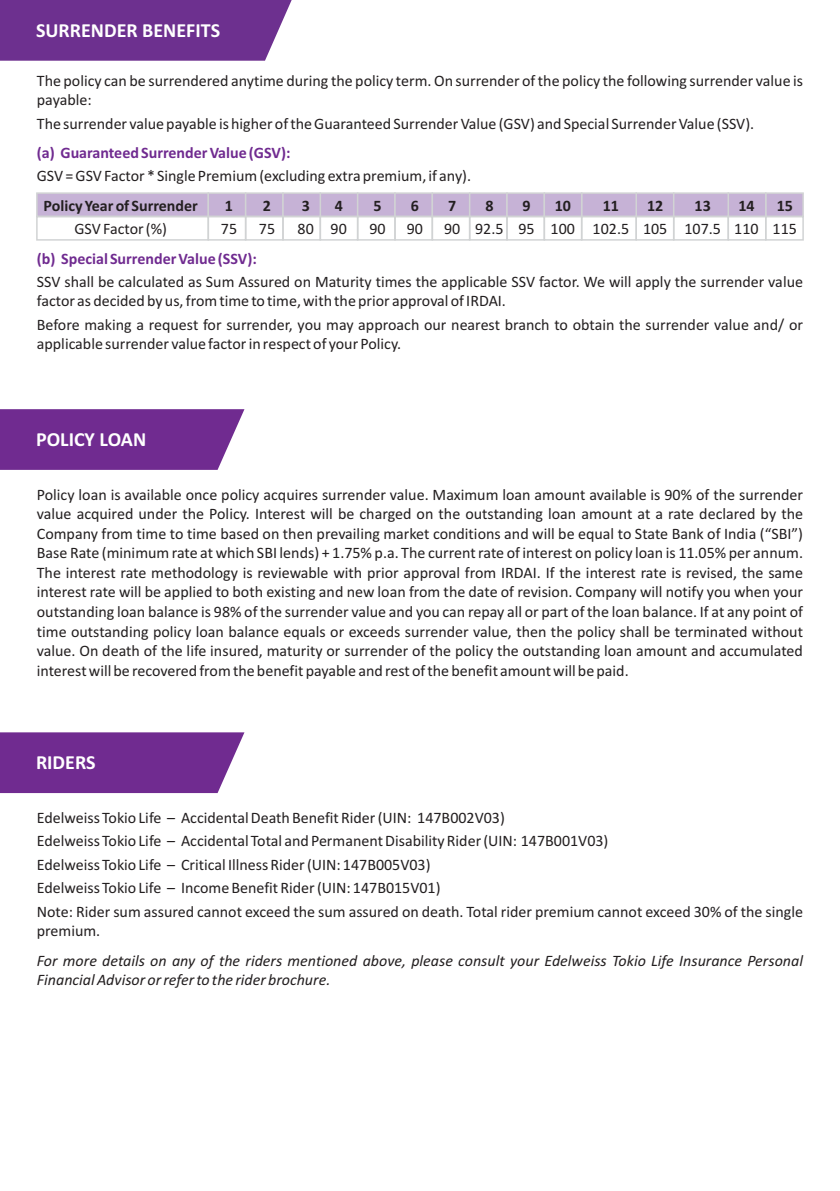
<style>
.page{position:relative;width:840px;height:1191px;background:#fff}
.page>*{position:absolute;margin:0;border:0;box-sizing:border-box;transform-origin:0 0}
.t1{font:700 20px "Calibri";color:#fff}
.t2{font:16px/19.6px "Calibri";color:#231f20}
.t3{font:italic 16px/19.6px "Calibri";color:#231f20}
.t4{font:700 16px "Calibri";color:#702b90}
.t5{font:700 16px "Calibri";color:#231f20}
</style>
<div class="page">
<div style="left:635px;top:216px;width:39px;height:25px;border:2px solid #d1d3d4"></div>
<div style="left:580px;top:216px;width:56px;height:25px;border:2px solid #d1d3d4"></div>
<div style="left:319px;top:216px;width:39px;height:25px;border:2px solid #d1d3d4"></div>
<div style="left:357px;top:216px;width:38px;height:25px;border:2px solid #d1d3d4"></div>
<div style="left:394px;top:216px;width:39px;height:25px;border:2px solid #d1d3d4"></div>
<div style="left:431px;top:216px;width:39px;height:25px;border:2px solid #d1d3d4"></div>
<div style="left:468px;top:216px;width:39px;height:25px;border:2px solid #d1d3d4"></div>
<div style="left:506px;top:216px;width:38px;height:25px;border:2px solid #d1d3d4"></div>
<div style="left:543px;top:216px;width:39px;height:25px;border:2px solid #d1d3d4"></div>
<div style="left:764px;top:216px;width:39px;height:25px;border:2px solid #d1d3d4"></div>
<div style="left:727px;top:216px;width:39px;height:25px;border:2px solid #d1d3d4"></div>
<div style="left:672px;top:216px;width:56px;height:25px;border:2px solid #d1d3d4"></div>
<div style="left:36px;top:216px;width:173px;height:25px;border:2px solid #d1d3d4"></div>
<div style="left:207px;top:216px;width:39px;height:25px;border:2px solid #d1d3d4"></div>
<div style="left:245px;top:216px;width:38px;height:25px;border:2px solid #d1d3d4"></div>
<svg style="left:36px;top:192px;width:768px;height:26px;background:#c9b9d6"></svg>
<div style="left:282px;top:216px;width:39px;height:25px;border:2px solid #d1d3d4"></div>
<div style="left:0;top:0;width:292px;height:61px;background:#6d308f"></div>
<svg style="left:0;top:409px;width:244px;height:61px;background:#783796"></svg>
<svg style="left:0;top:732px;width:244px;height:61px;background:#783796"></svg>
<p class="t1" style="left:36px;top:22px;width:185px">SURRENDER BENEFITS</p>
<p class="t2" style="left:37px;top:72px;width:767px">The policy can be surrendered anytime during the policy term. On surrender of the policy the following surrender value is payable:</p>
<p class="t2" style="left:37px;top:115px;width:718px">The surrender value payable is higher of the Guaranteed Surrender Value (GSV) and Special Surrender Value (SSV).</p>
<p class="t2" style="left:37px;top:168px;width:435px">GSV = GSV Factor * Single Premium (excluding extra premium, if any).</p>
<p class="t5" style="left:44px;top:199px;width:156px">Policy Year of Surrender</p>
<p class="t5" style="left:225px;top:199px;width:10px">1</p>
<p class="t5" style="left:263px;top:199px;width:10px">2</p>
<p class="t5" style="left:301px;top:199px;width:10px">3</p>
<p class="t5" style="left:334px;top:199px;width:10px">4</p>
<p class="t5" style="left:373px;top:199px;width:10px">5</p>
<p class="t5" style="left:410px;top:199px;width:10px">6</p>
<p class="t5" style="left:448px;top:199px;width:10px">7</p>
<p class="t5" style="left:485px;top:199px;width:10px">8</p>
<p class="t5" style="left:522px;top:199px;width:10px">9</p>
<p class="t5" style="left:554px;top:199px;width:18px">10</p>
<p class="t5" style="left:602px;top:199px;width:18px">11</p>
<p class="t5" style="left:646px;top:199px;width:18px">12</p>
<p class="t5" style="left:694px;top:199px;width:18px">13</p>
<p class="t5" style="left:738px;top:199px;width:18px">14</p>
<p class="t5" style="left:776px;top:199px;width:18px">15</p>
<p class="t2" style="left:74px;top:220px;width:94px">GSV Factor (%)</p>
<p class="t2" style="left:221px;top:220px;width:18px">75</p>
<p class="t2" style="left:259px;top:220px;width:18px">75</p>
<p class="t2" style="left:297px;top:220px;width:51px">80 90</p>
<p class="t2" style="left:369px;top:220px;width:18px">90</p>
<p class="t2" style="left:406px;top:220px;width:18px">90</p>
<p class="t2" style="left:444px;top:220px;width:354px">90 92.5 95 100 102.5 105 107.5 110 115</p>
<p class="t2" style="left:37px;top:273px;width:767px">SSV shall be calculated as Sum Assured on Maturity times the applicable SSV factor. We will apply the surrender value factor as decided by us, from time to time, with the prior approval of IRDAI.</p>
<p class="t2" style="left:37px;top:316px;width:767px">Before making a request for surrender, you may approach our nearest branch to obtain the surrender value and/ or applicable surrender value factor in respect of your Policy.</p>
<p class="t4" style="left:37px;top:146px;width:255px">(a) Guaranteed Surrender Value (GSV):</p>
<p class="t4" style="left:37px;top:251px;width:221px">(b) Special Surrender Value (SSV):</p>
<p class="t1" style="left:36px;top:431px;width:112px">POLICY LOAN</p>
<p class="t2" style="left:37px;top:486px;width:767px;text-align:justify">Policy loan is available once policy acquires surrender value. Maximum loan amount available is 90% of the surrender value acquired under the Policy. Interest will be charged on the outstanding loan amount at a rate declared by the Company from time to time based on then prevailing market conditions and will be equal to State Bank of India (“SBI”)<br>Base Rate (minimum rate at which SBI lends) + 1.75% p.a. The current rate of interest on policy loan is 11.05% per annum.<br>The interest rate methodology is reviewable with prior approval from IRDAI. If the interest rate is revised, the same interest rate will be applied to both existing and new loan from the date of revision. Company will notify you when your outstanding loan balance is 98% of the surrender value and you can repay all or part of the loan balance. If at any point of time outstanding policy loan balance equals or exceeds surrender value, then the policy shall be terminated without value. On death of the life insured, maturity or surrender of the policy the outstanding loan amount and accumulated interest will be recovered from the benefit payable and rest of the benefit amount will be paid.</p>
<p class="t1" style="left:36px;top:754px;width:61px">RIDERS</p>
<p class="t2" style="left:37px;top:807px;width:767px;line-height:23.4px">Edelweiss Tokio Life – Accidental Death Benefit Rider (UIN: 147B002V03)<br>Edelweiss Tokio Life – Accidental Total and Permanent Disability Rider (UIN: 147B001V03)<br>Edelweiss Tokio Life – Critical Illness Rider (UIN: 147B005V03)<br>Edelweiss Tokio Life – Income Benefit Rider (UIN: 147B015V01)<br>Note: Rider sum assured cannot exceed the sum assured on death. Total rider premium cannot exceed 30% of the single</p>
<p class="t2" style="left:37px;top:922px;width:65px">premium.</p>
<p class="t3" style="left:37px;top:951px;width:767px">For more details on any of the riders mentioned above, please consult your Edelweiss Tokio Life Insurance Personal<br>Financial Advisor or refer to the rider brochure.</p>
</div>
